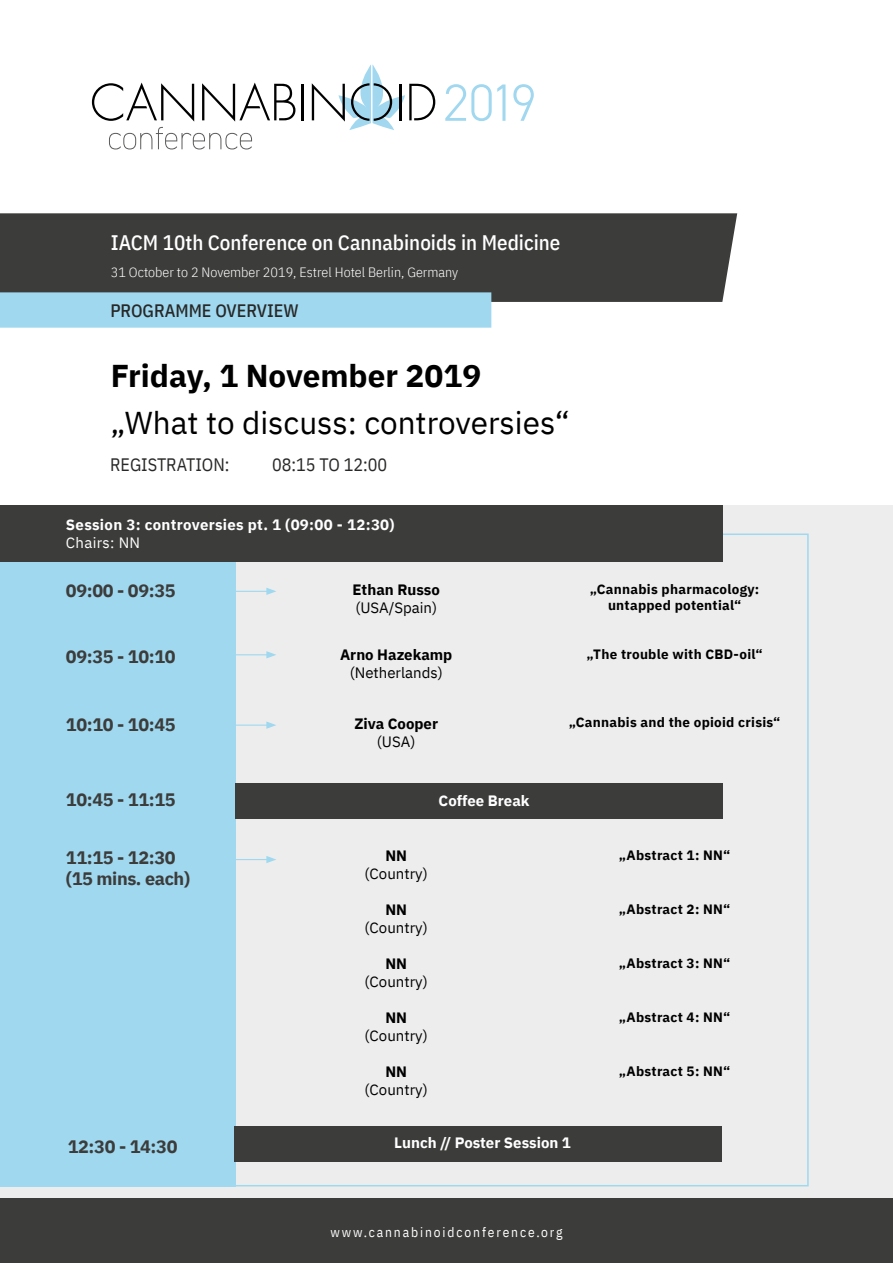
<style>
.page{position:relative;width:893px;height:1263px;background:#fff}
.page>*{position:absolute;margin:0;border:0;box-sizing:border-box;transform-origin:0 0}
.t1{font:31.5px "IBM Plex Sans";color:#000}
.t2{font:700 31.5px "IBM Plex Sans";color:#000}
.t3{font:500 21px "IBM Plex Sans Cond";color:#fff}
.t4{font:700 18px/21.6px "IBM Plex Sans";letter-spacing:-.02em;color:#3c3c3b}
.t5{font:18px "IBM Plex Sans Cond";color:#282827}
.t6{font:500 18px "IBM Plex Sans Cond";color:#282827}
.t7{font:15px "IBM Plex Sans";color:#000}
.t8{font:700 15px "IBM Plex Sans";letter-spacing:.005em;color:#fff}
.t9{font:700 15px "IBM Plex Sans";color:#000}
.t10{font:15px "IBM Plex Sans";letter-spacing:.02em;color:#fff}
.t11{font:700 13.5px/16.2px "IBM Plex Sans";letter-spacing:.02em;color:#000;text-align:center}
.t12{font:300 13.5px "IBM Plex Sans Cond";color:#fff;scale:1.04 1}
.t13{font:13.5px "IBM Plex Sans Cond";letter-spacing:.14em;color:#fff}
</style>
<div class="page">
<div style="left:0;top:505px;width:893px;height:758px;background:#ededed"></div>
<div style="left:0;top:213px;width:737px;height:89px;background:#3c3c3b"></div>
<svg style="left:0;top:291px;width:492px;height:37px;background:#9cd2e8"></svg>
<div style="left:0;top:561px;width:236px;height:625px;background:#9fd8ef"></div>
<div style="left:0;top:505px;width:723px;height:57px;background:#3c3c3b"></div>
<div style="left:0;top:1199px;width:893px;height:64px;background:#3c3c3b"></div>
<div style="left:236px;top:783px;width:487px;height:36px;background:#3c3c3b"></div>
<hr style="left:236px;top:591px;width:33px;height:1px;background:#9fd8ef">
<svg style="left:266px;top:588px;width:10px;height:7px"></svg>
<hr style="left:236px;top:654px;width:33px;height:1px;background:#9fd8ef">
<svg style="left:266px;top:651px;width:10px;height:7px"></svg>
<hr style="left:236px;top:724px;width:33px;height:2px;background:#9fd8ef">
<svg style="left:266px;top:721px;width:10px;height:8px"></svg>
<hr style="left:236px;top:859px;width:33px;height:1px;background:#9fd8ef">
<svg style="left:266px;top:856px;width:10px;height:7px"></svg>
<div style="left:234px;top:1126px;width:487px;height:35px;background:#3c3c3b"></div>
<hr style="left:302px;top:84px;width:2px;height:36px;background:#000">
<svg style="left:92px;top:83px;width:203px;height:66px"></svg>
<svg style="left:312px;top:64px;width:123px;height:66px"></svg>
<svg style="left:445px;top:84px;width:60px;height:37px"></svg>
<svg style="left:513px;top:84px;width:21px;height:37px"></svg>
<h2 class="t3" style="left:111px;top:226px;width:451px">IACM 10th Conference on Cannabinoids in Medicine</h2>
<p class="t12" style="left:111px;top:262px;width:336px">31 October to 2 November 2019, Estrel Hotel Berlin, Germany</p>
<h3 class="t6" style="left:110px;top:296px;width:190px">PROGRAMME OVERVIEW</h3>
<h1 class="t2" style="left:111px;top:351px;width:372px">Friday, 1 November 2019</h1>
<h1 class="t1" style="left:111px;top:399px;width:461px">„What to discuss: controversies“</h1>
<h3 class="t5" style="left:110px;top:450px;width:121px">REGISTRATION:</h3>
<h3 class="t5" style="left:272px;top:450px;width:117px">08:15 TO 12:00</h3>
<p class="t8" style="left:66px;top:513px;width:330px">Session 3: controversies pt. 1 (09:00 - 12:30)</p>
<p class="t10" style="left:66px;top:531px;width:76px">Chairs: NN</p>
<h3 class="t4" style="left:66px;top:579px;width:111px">09:00 - 09:35</h3>
<p class="t9" style="left:353px;top:578px;width:89px">Ethan Russo</p>
<p class="t7" style="left:355px;top:596px;width:83px">(USA/Spain)</p>
<h3 class="t4" style="left:66px;top:644px;width:111px">09:35 - 10:10</h3>
<p class="t9" style="left:340px;top:643px;width:114px">Arno Hazekamp</p>
<p class="t7" style="left:350px;top:661px;width:95px">(Netherlands)</p>
<h3 class="t4" style="left:66px;top:712px;width:111px">10:10 - 10:45</h3>
<p class="t9" style="left:354px;top:711px;width:85px">Ziva Cooper</p>
<p class="t7" style="left:377px;top:730px;width:40px">(USA)</p>
<h3 class="t4" style="left:66px;top:787px;width:111px">10:45 - 11:15</h3>
<p class="t8" style="left:439px;top:788px;width:92px">Coffee Break</p>
<h3 class="t4" style="left:66px;top:845px;width:126px">11:15 - 12:30 (15 mins. each)</h3>
<p class="t9" style="left:385px;top:844px;width:23px">NN</p>
<p class="t7" style="left:365px;top:862px;width:65px">(Country)</p>
<p class="t9" style="left:385px;top:898px;width:23px">NN</p>
<p class="t7" style="left:365px;top:916px;width:65px">(Country)</p>
<p class="t9" style="left:385px;top:952px;width:23px">NN</p>
<p class="t7" style="left:365px;top:970px;width:65px">(Country)</p>
<p class="t9" style="left:385px;top:1006px;width:23px">NN</p>
<p class="t7" style="left:365px;top:1024px;width:65px">(Country)</p>
<p class="t9" style="left:385px;top:1060px;width:23px">NN</p>
<p class="t7" style="left:365px;top:1078px;width:65px">(Country)</p>
<p class="t11" style="left:590px;top:580px;width:171px">„Cannabis pharmacology: untapped potential“</p>
<p class="t11" style="left:587px;top:645px;width:178px">„The trouble with CBD-oil“</p>
<p class="t11" style="left:569px;top:713px;width:213px">„Cannabis and the opioid crisis“</p>
<p class="t11" style="left:619px;top:846px;width:113px">„Abstract 1: NN“</p>
<p class="t11" style="left:619px;top:900px;width:113px">„Abstract 2: NN“</p>
<p class="t11" style="left:619px;top:954px;width:113px">„Abstract 3: NN“</p>
<p class="t11" style="left:619px;top:1008px;width:113px">„Abstract 4: NN“</p>
<p class="t11" style="left:619px;top:1062px;width:113px">„Abstract 5: NN“</p>
<h3 class="t4" style="left:68px;top:1134px;width:111px">12:30 - 14:30</h3>
<p class="t8" style="left:394px;top:1131px;width:178px">Lunch // Poster Session 1</p>
<p class="t13" style="left:330px;top:1222px;width:234px">www.cannabinoidconference.org</p>
</div>
